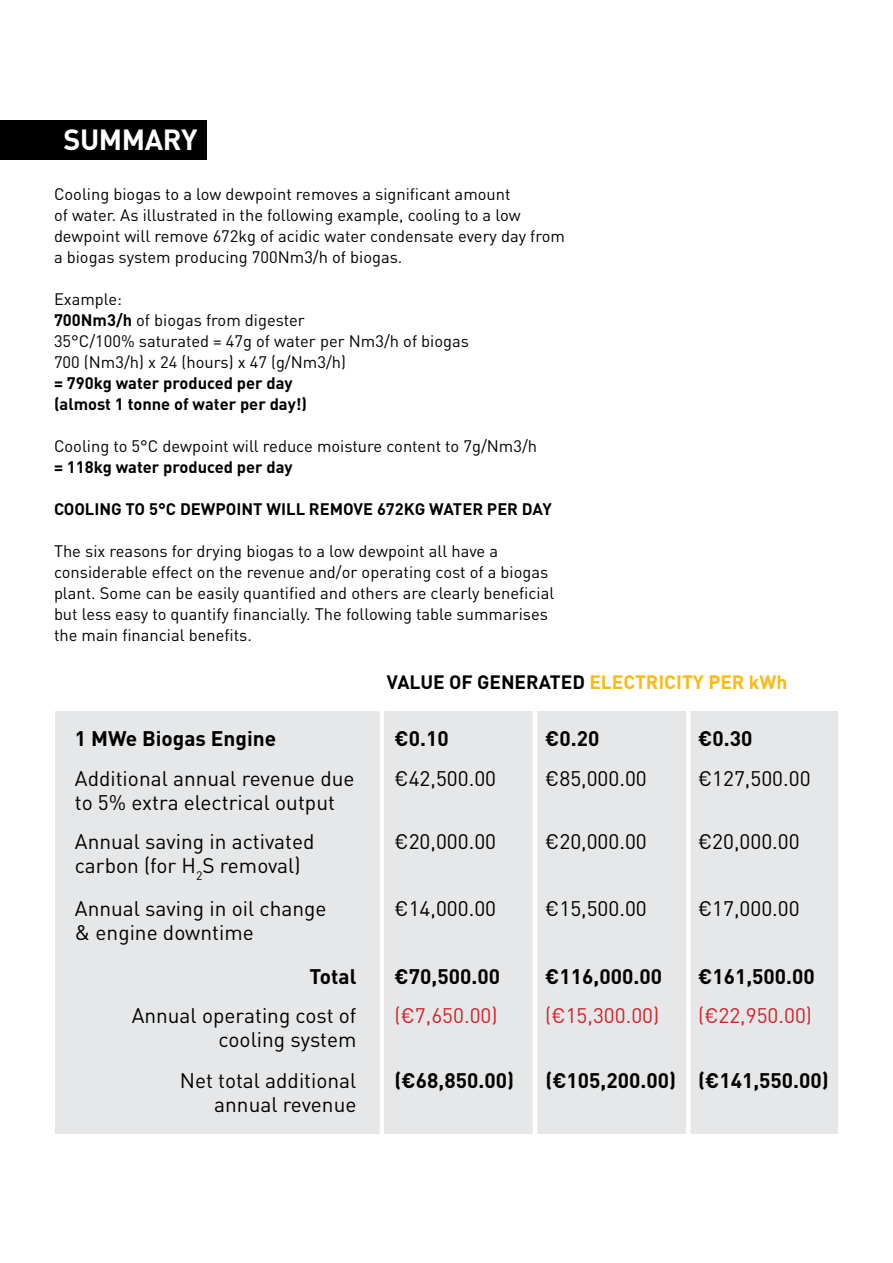
<style>
.page{position:relative;width:893px;height:1263px;background:#fff}
.page>*{position:absolute;margin:0;border:0;box-sizing:border-box;transform-origin:0 0}
.t1{font:700 28.8px "DINOT";letter-spacing:-.015em;color:#fff}
.t2{font:20.85px/24px "DINOT";color:#000}
.t3{font:700 20.85px "DINOT";color:#000}
.t4{font:20.85px "DINOT";color:#d2232a}
.t5{font:700 19.2px "DINOT";color:#fdb913}
.t6{font:16.5px/21px "DINOT";color:#000}
.t7{font:700 16.5px/21px "DINOT";color:#000}
.s1{font-weight:700}
.s2{color:#000}
</style>
<div class="page">
<div style="left:0;top:121px;width:207px;height:39px;background:#000"></div>
<div style="left:55px;top:712px;width:783px;height:422px;background:#e6e7e8"></div>
<hr style="left:380px;top:705px;width:4px;height:439px;background:#fff">
<hr style="left:533px;top:705px;width:4px;height:439px;background:#fff">
<hr style="left:686px;top:705px;width:4px;height:439px;background:#fff">
<h1 class="t1" style="left:63px;top:120px;width:136px">SUMMARY</h1>
<p class="t6" style="left:54px;top:183px;width:513px">Cooling biogas to a low dewpoint removes a significant amount<br>of water. As illustrated in the following example, cooling to a low dewpoint will remove 672kg of acidic water condensate every day from a biogas system producing 700Nm3/h of biogas.</p>
<p class="t6" style="left:54px;top:288px;width:417px">Example:<br><span class="s1">700Nm3/h</span> of biogas from digester<br>35°C/100% saturated = 47g of water per Nm3/h of biogas 700 (Nm3/h) x 24 (hours) x 47 (g/Nm3/h)</p>
<p class="t7" style="left:54px;top:372px;width:255px">= 790kg water produced per day (almost 1 tonne of water per day!)</p>
<p class="t6" style="left:54px;top:435px;width:485px">Cooling to 5°C dewpoint will reduce moisture content to 7g/Nm3/h</p>
<p class="t7" style="left:54px;top:456px;width:240px">= 118kg water produced per day</p>
<p class="t7" style="left:54px;top:498px;width:499px">COOLING TO 5°C DEWPOINT WILL REMOVE 672KG WATER PER DAY</p>
<p class="t6" style="left:54px;top:540px;width:502px">The six reasons for drying biogas to a low dewpoint all have a considerable effect on the revenue and/or operating cost of a biogas plant. Some can be easily quantified and others are clearly beneficial but less easy to quantify financially. The following table summarises the main financial benefits.</p>
<p class="t5" style="left:387px;top:669px;width:402px"><span class="s2">VALU E OF GENERATED</span> ELECTRICITY PER kWh</p>
<p class="t3" style="left:75px;top:724px;width:203px">1 MWe Biogas Engine</p>
<p class="t3" style="left:395px;top:724px;width:56px">€0.10</p>
<p class="t3" style="left:545px;top:724px;width:56px">€0.20</p>
<p class="t3" style="left:698px;top:724px;width:56px">€0.30</p>
<p class="t2" style="left:75px;top:766px;width:281px">Additional annual revenue due to 5% extra electrical output</p>
<p class="t2" style="left:395px;top:766px;width:103px">€42,500.00</p>
<p class="t2" style="left:545px;top:766px;width:103px">€85,000.00</p>
<p class="t2" style="left:698px;top:766px;width:114px">€127,500.00</p>
<p class="t2" style="left:75px;top:829px;width:241px">Annual saving in activated carbon (for H<sub>2</sub>S removal)</p>
<p class="t2" style="left:395px;top:829px;width:103px">€20,000.00</p>
<p class="t2" style="left:545px;top:829px;width:103px">€20,000.00</p>
<p class="t2" style="left:698px;top:829px;width:103px">€20,000.00</p>
<p class="t2" style="left:75px;top:895px;width:253px">Annual saving in oil change &amp; engine downtime</p>
<p class="t2" style="left:395px;top:895px;width:103px">€14,000.00</p>
<p class="t2" style="left:545px;top:895px;width:103px">€15,500.00</p>
<p class="t2" style="left:698px;top:895px;width:103px">€17,000.00</p>
<p class="t3" style="left:309px;top:962px;width:49px">Total</p>
<p class="t3" style="left:395px;top:962px;width:107px">€70,500.00</p>
<p class="t3" style="left:545px;top:962px;width:118px">€116,000.00</p>
<p class="t3" style="left:698px;top:962px;width:118px">€161,500.00</p>
<p class="t2" style="left:132px;top:1003px;width:226px;text-align:right">Annual operating cost of cooling system</p>
<p class="t4" style="left:395px;top:1001px;width:105px">(€7,650.00)</p>
<p class="t4" style="left:545px;top:1001px;width:116px">(€15,300.00)</p>
<p class="t4" style="left:698px;top:1001px;width:116px">(€22,950.00)</p>
<p class="t2" style="left:180px;top:1068px;width:178px;text-align:right">Net total additional annual revenue</p>
<p class="t3" style="left:395px;top:1066px;width:121px">(€68,850.00)</p>
<p class="t3" style="left:545px;top:1066px;width:285px">(€105,200.00) (€141,550.00)</p>
</div>
